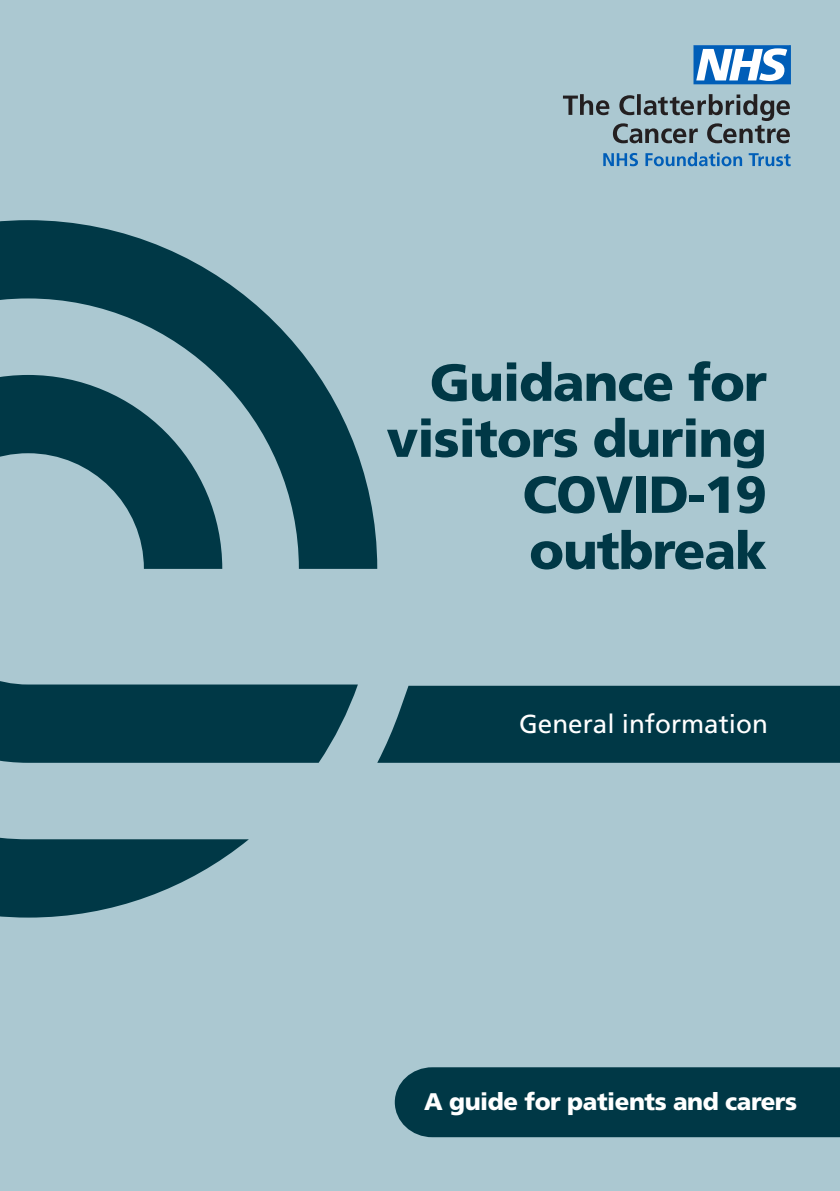
<style>
.page{position:relative;width:840px;height:1191px;background:#fff}
.page>*{position:absolute;margin:0;border:0;box-sizing:border-box;transform-origin:0 0}
.t1{font:900 52px/56px "Frutiger";letter-spacing:-.02em;color:#003846;text-align:right}
.t2{font:26px "Frutiger";color:#fff}
.t3{font:900 24px "Frutiger";letter-spacing:-.02em;color:#fff}
</style>
<div class="page">
<div style="left:0;top:0;width:839px;height:1191px;background:#abc8d1"></div>
<svg style="left:0;top:220px;width:377px;height:697px"></svg>
<div style="left:377px;top:686px;width:462px;height:77px;background:#003846"></div>
<div style="left:394px;top:1067px;width:445px;height:70px;background:#003846"></div>
<svg style="left:603px;top:152px;width:187px;height:14px"></svg>
<svg style="left:563px;top:94px;width:226px;height:49px"></svg>
<svg style="left:693px;top:45px;width:97px;height:39px;background:#78a9d9"></svg>
<p class="t1" style="left:386px;top:354px;width:382px">Guidance for visitors during<br>COVID-19 outbreak</p>
<p class="t2" style="left:519px;top:708px;width:250px">General information</p>
<p class="t3" style="left:424px;top:1086px;width:374px">A guide for patients and carers</p>
</div>
